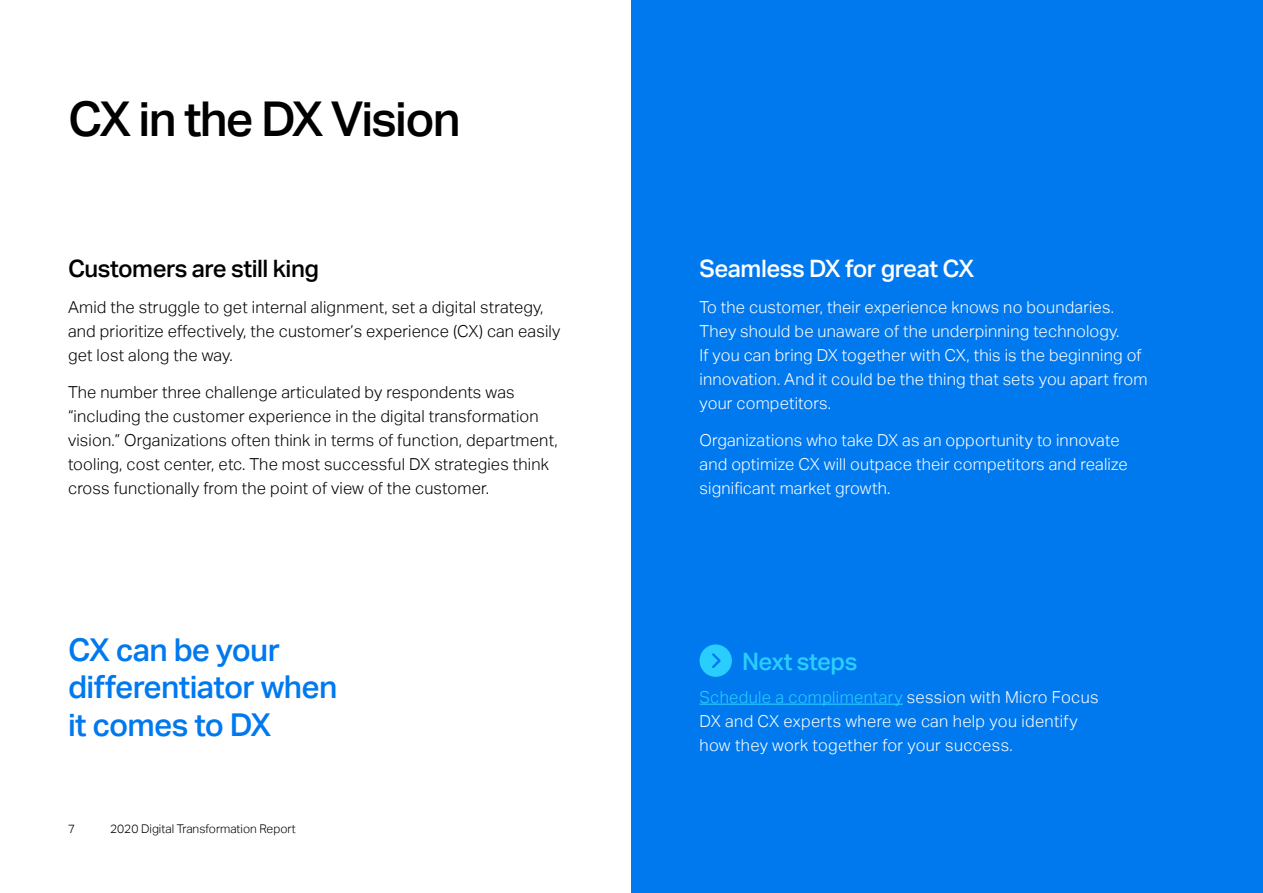
<style>
.page{position:relative;width:1263px;height:893px;background:#fff}
.page>*{position:absolute;margin:0;border:0;box-sizing:border-box;transform-origin:0 0}
.t1{font:500 48px "Aktiv Grotesk";letter-spacing:-.035em;color:#000}
.t2{font:500 31.5px/37.5px "Aktiv Grotesk";letter-spacing:-.02em;color:#0079ef}
.t3{font:500 24px "Aktiv Grotesk";letter-spacing:-.02em;color:#000}
.t4{font:500 24px "Aktiv Grotesk";letter-spacing:-.02em;color:#fff}
.t5{font:500 24px "Aktiv Grotesk";letter-spacing:-.02em;color:#29ceff}
.t6{font:300 16.5px/24px "Aktiv Grotesk";letter-spacing:.01em;color:#fff}
.t7{font:300 16.5px/24px "Aktiv Grotesk";letter-spacing:.01em;color:#000}
.t8{font:300 12px "Aktiv Grotesk";color:#000}
.s1{color:#29ceff}
</style>
<div class="page">
<div style="left:631px;top:0;width:632px;height:893px;background:#0079ef"></div>
<hr style="left:699px;top:704px;width:204px;height:1px;background:#29ceff">
<svg style="left:699px;top:644px;width:33px;height:33px"></svg>
<h1 class="t1" style="left:68px;top:92px;width:394px">CX in the DX Vision</h1>
<h3 class="t3" style="left:68px;top:254px;width:253px">Customers are still king</h3>
<p class="t7" style="left:68px;top:296px;width:494px">Amid the struggle to get internal alignment, set a digital strategy, and prioritize effectively, the customer’s experience (CX) can easily get lost along the way.</p>
<p class="t7" style="left:68px;top:380px;width:491px">The number three challenge articulated by respondents was “including the customer experience in the digital transformation vision.” Organizations often think in terms of function, department, tooling, cost center, etc. The most successful DX strategies think cross functionally from the point of view of the customer.</p>
<h2 class="t2" style="left:68px;top:631px;width:271px">CX can be your differentiator when it comes to DX</h2>
<p class="t8" style="left:68px;top:822px;width:9px">7</p>
<p class="t8" style="left:110px;top:822px;width:187px">2020 Digital Transformation Report</p>
<h3 class="t4" style="left:699px;top:254px;width:276px">Seamless DX for great CX</h3>
<p class="t6" style="left:699px;top:296px;width:449px">To the customer, their experience knows no boundaries.<br>They should be unaware of the underpinning technology.<br>If you can bring DX together with CX, this is the beginning of innovation. And it could be the thing that sets you apart from your competitors.</p>
<p class="t6" style="left:699px;top:428px;width:430px">Organizations who take DX as an opportunity to innovate and optimize CX will outpace their competitors and realize significant market growth.</p>
<h3 class="t5" style="left:742px;top:647px;width:117px">Next steps</h3>
<p class="t6" style="left:699px;top:685px;width:401px"><span class="s1">Schedule a complimentary</span> session with Micro Focus<br>DX and CX experts where we can help you identify how they work together for your success.</p>
</div>
